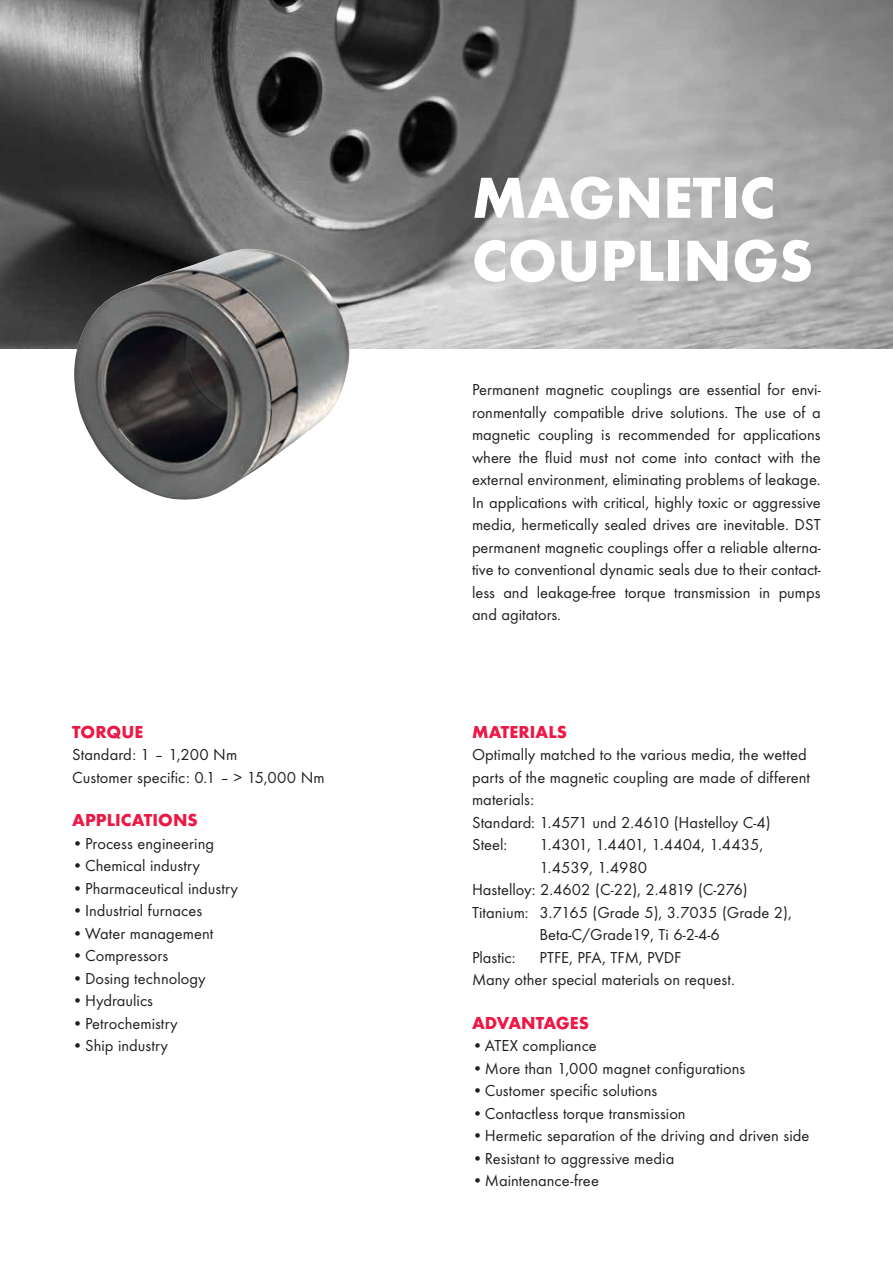
<style>
.page{position:relative;width:893px;height:1263px;background:#fff}
.page>*{position:absolute;margin:0;border:0;box-sizing:border-box;transform-origin:0 0}
.t1{font:800 60px/63px "Function";color:#fff}
.t2{font:800 18px "Function";letter-spacing:.005em;color:#ed1845}
.t3{font:16.5px/22.5px "Function";color:#231f20}
</style>
<div class="page">
<img style="left:0;top:0;width:893px;height:349px">
<img style="left:72px;top:249px;width:282px;height:251px">
<p class="t2" style="left:72px;top:721px;width:73px">TORQUE</p>
<p class="t3" style="left:72px;top:744px;width:254px">Standard: 1 – 1,200 Nm<br>Customer specific: 0.1 – &gt; 15,000 Nm</p>
<p class="t2" style="left:72px;top:810px;width:127px">APPLICATIONS</p>
<p class="t3" style="left:72px;top:832px;width:143px">•Process engineering</p>
<p class="t3" style="left:72px;top:855px;width:129px">•Chemical industry</p>
<p class="t3" style="left:72px;top:877px;width:167px">•Pharmaceutical industry</p>
<p class="t3" style="left:72px;top:900px;width:131px">•Industrial furnaces</p>
<p class="t3" style="left:72px;top:922px;width:143px">•Water management</p>
<p class="t3" style="left:72px;top:945px;width:97px">•Compressors</p>
<p class="t3" style="left:72px;top:967px;width:135px">•Dosing technology</p>
<p class="t3" style="left:72px;top:990px;width:82px">•Hydraulics</p>
<p class="t3" style="left:72px;top:1012px;width:107px">•Petrochemistry</p>
<p class="t3" style="left:72px;top:1035px;width:97px">•Ship industry</p>
<h1 class="t1" style="left:472px;top:166px;width:343px">MAGNETIC<br>COUPLINGS</h1>
<p class="t3" style="left:472px;top:378px;width:350px;text-align:justify">Permanent magnetic couplings are essential for envi&shy;ronmentally compatible drive solutions. The use of a magnetic coupling is recommended for applications where the fluid must not come into contact with the external environment, eliminating problems of leakage.<br>In applications with critical, highly toxic or aggressive media, hermetically sealed drives are inevitable. DST permanent magnetic couplings offer a reliable alterna&shy;tive to conventional dynamic seals due to their contact&shy;less and leakage-free torque transmission in pumps and agitators.</p>
<p class="t2" style="left:472px;top:721px;width:97px">MATERIALS</p>
<p class="t3" style="left:472px;top:744px;width:340px">Optimally matched to the various media, the wetted parts of the magnetic coupling are made of different materials:<br>Standard: 1.4571 und 2.4610 (Hastelloy C-4)<br>Steel:</p>
<p class="t3" style="left:539px;top:834px;width:225px">1.4301, 1.4401, 1.4404, 1.4435,</p>
<p class="t3" style="left:539px;top:856px;width:109px">1.4539, 1.4980</p>
<p class="t3" style="left:472px;top:879px;width:277px">Hastelloy: 2.4602 (C-22), 2.4819 (C-276)</p>
<p class="t3" style="left:472px;top:901px;width:321px">Titanium: 3.7165 (Grade 5), 3.7035 (Grade 2),</p>
<p class="t3" style="left:539px;top:924px;width:182px">Beta-C/Grade19, Ti 6-2-4-6</p>
<p class="t3" style="left:472px;top:946px;width:45px">Plastic:</p>
<p class="t3" style="left:472px;top:946px;width:264px;text-indent:68px">PTFE, PFA, TFM, PVDF<br>Many other special materials on request.</p>
<p class="t2" style="left:472px;top:1012px;width:119px">ADVANTAGES</p>
<p class="t3" style="left:472px;top:1035px;width:126px">•ATEX compliance</p>
<p class="t3" style="left:472px;top:1057px;width:275px">•More than 1,000 magnet configurations</p>
<p class="t3" style="left:472px;top:1080px;width:187px">•Customer specific solutions</p>
<p class="t3" style="left:472px;top:1102px;width:215px">•Contactless torque transmission</p>
<p class="t3" style="left:472px;top:1125px;width:339px">•Hermetic separation of the driving and driven side</p>
<p class="t3" style="left:472px;top:1147px;width:204px">•Resistant to aggressive media</p>
<p class="t3" style="left:472px;top:1170px;width:128px">•Maintenance-free</p>
</div>
